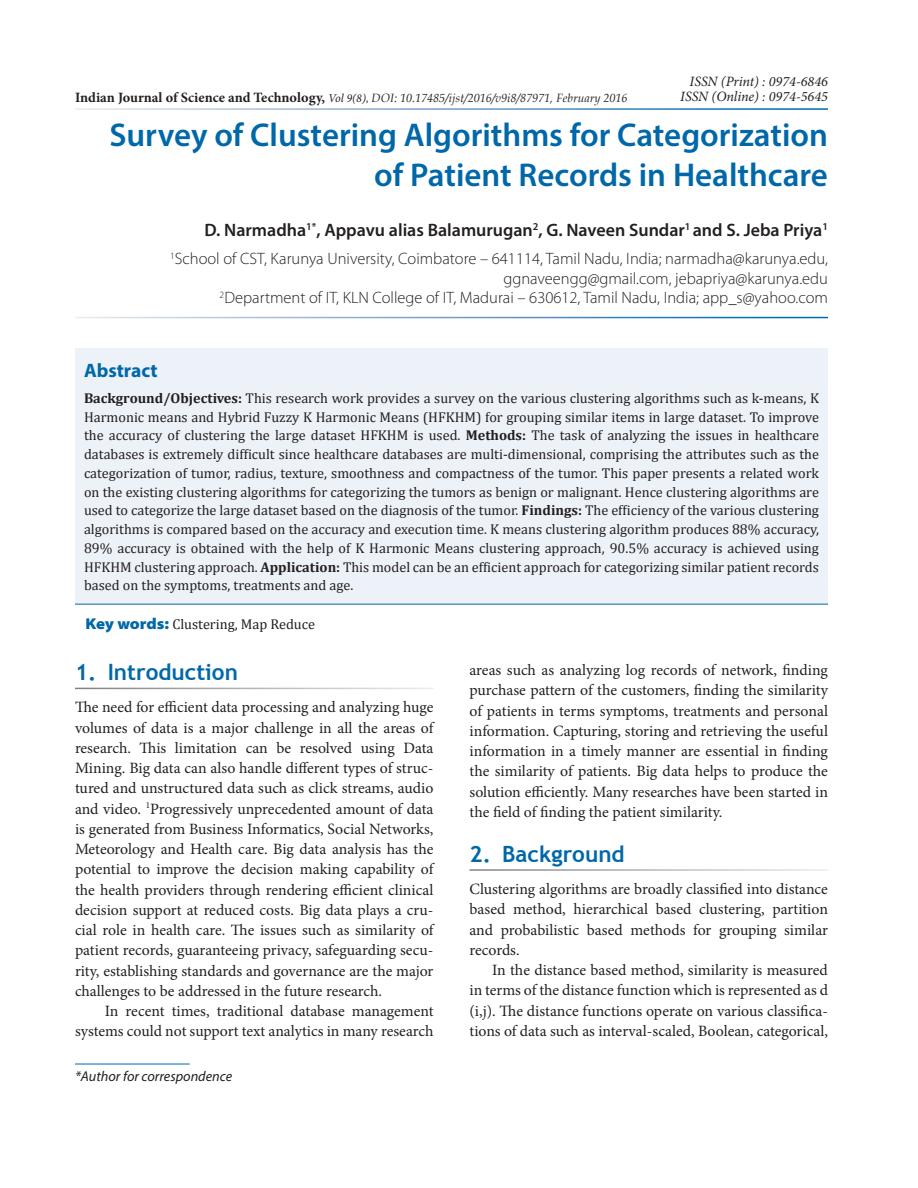
<style>
.page{position:relative;width:918px;height:1188px;background:#fff}
.page>*{position:absolute;margin:0;border:0;box-sizing:border-box;transform-origin:0 0}
.AT{font:600 33px/40.5px "Myriad Pro";color:#0068a9;text-align:right}
.t1{font:700 22.5px "Trebuchet MS";color:#0068a9}
.Abs_Head{font:700 19.5px "Myriad Pro";color:#0068a9}
.Author{font:600 18px "Myriad Pro";color:#231f20}
.Affiliation{font:300 16.5px/19.5px "Myriad Pro";color:#231f20;text-align:right}
.Text{font:15.75px/20.2px "Minion Pro";color:#231f20;text-align:justify}
.Text_Ind{font:15.75px/20.2px "Minion Pro";color:#231f20;text-align:justify}
.Abs_Text1{font:14.25px/18.8px "Cambria";color:#231f20;text-align:justify}
.t2{font:italic 14.25px "Minion Pro";color:#231f20}
.Keyword{font:14.25px "Cambria";color:#231f20}
.Footnote1{font:italic 14.25px "Myriad Pro";color:#231f20}
.t3{font:italic 12px "Book Antiqua";color:#231f20}
.s1{font-family:"Minion Pro";font-weight:700;font-style:normal;font-size:14.25px}
.s2{font-family:"Minion Pro"}
.s3{font-weight:700}
.s4{font-family:"Myriad Pro";font-weight:900;font-stretch:semi-expanded;font-size:15.75px;color:#0068a9}
</style>
<div class="page">
<div style="left:75px;top:348px;width:753px;height:256px;background:#edf2f8"></div>
<hr style="left:75px;top:604px;width:753px;height:1px;background:#0068a9">
<hr style="left:75px;top:1064px;width:115px;height:1px;background:#0068a9">
<p class="t3" style="left:75px;top:89px;width:554px"><span class="s1">Indian Journal of Science and Technology,</span> <span class="s2">Vol 9(8),</span> DOI: 10.17485/ijst/2016/v9i8/87971, February 2016</p>
<p class="t2" style="left:690px;top:72px;width:140px">ISSN (Print) : 0974-6846</p>
<p class="t2" style="left:680px;top:87px;width:149px">ISSN (Online) : 0974-5645</p>
<p class="AT" style="left:109px;top:114px;width:720px">Survey of Clustering Algorithms for Categorization of Patient Records in Healthcare</p>
<p class="Author" style="left:205px;top:218px;width:625px">D. Narmadha<sup>1*</sup>, Appavu alias Balamurugan<sup>2</sup>, G. Naveen Sundar<sup>1</sup> and S. Jeba Priya<sup>1</sup></p>
<p class="Affiliation" style="left:170px;top:249px;width:659px"><sup>1</sup>School of CST, Karunya University, Coimbatore – 641114, Tamil Nadu, India; narmadha@karunya.edu, ggnaveengg@gmail.com, jebapriya@karunya.edu<br><sup>2</sup>Department of IT, KLN College of IT, Madurai – 630612, Tamil Nadu, India; app_s@yahoo.com</p>
<p class="Abs_Head" style="left:84px;top:357px;width:75px">Abstract</p>
<p class="Abs_Text1" style="left:84px;top:388px;width:737px"><span class="s3">Background/Objectives:</span> This research work provides a survey on the various clustering algorithms such as k-means, K Harmonic means and Hybrid Fuzzy K Harmonic Means (HFKHM) for grouping similar items in large dataset. To improve the accuracy of clustering the large dataset HFKHM is used. <span class="s3">Methods:</span> The task of analyzing the issues in healthcare -databases is extremely difficult since healthcare databases are multi-dimensional, comprising the attributes such as the categorization of tumor, radius, texture, smoothness and compactness of the tumor. This paper presents a related work on the existing clustering algorithms for categorizing the tumors as benign or malignant. Hence clustering algorithms are used to categorize the large dataset based on the diagnosis of the tumor. <span class="s3">Findings:</span> The efficiency of the various clustering algorithms is compared based on the accuracy and execution time. K means clustering algorithm produces 88% accuracy, 89% accuracy is obtained with the help of K Harmonic Means clustering approach, 90.5% accuracy is achieved using HFKHM clustering approach. <span class="s3">Application:</span> This model can be an efficient approach for categorizing similar patient records based on the symptoms, treatments and age.</p>
<p class="Keyword" style="left:86px;top:616px;width:231px"><span class="s4">Key words:</span> Clustering, Map Reduce</p>
<h1 class="t1" style="left:75px;top:658px;width:164px">1. Introduction</h1>
<p class="Text" style="left:75px;top:697px;width:360px">The need for efficient data processing and analyzing huge volumes of data is a major challenge in all the areas of research. This limitation can be resolved using Data Mining. Big data can also handle different types of struc&shy;tured and unstructured data such as click streams, audio and video. <sup>1</sup>Progressively unprecedented amount of data is generated from Business Informatics, Social Networks, Meteorology and Health care. Big data analysis has the potential to improve the decision making capability of the health providers through rendering efficient clinical decision support at reduced costs. Big data plays a cru&shy;cial role in health care. The issues such as similarity of patient records, guaranteeing privacy, safeguarding secu&shy;rity, establishing standards and governance are the major challenges to be addressed in the future research.</p>
<p class="Text_Ind" style="left:75px;top:1001px;width:360px;text-align:right">In recent times, traditional database management systems could not support text analytics in many research</p>
<p class="Footnote1" style="left:75px;top:1067px;width:159px">*Author for correspondence</p>
<p class="Text_Ind" style="left:470px;top:660px;width:360px">areas such as analyzing log records of network, finding purchase pattern of the customers, finding the similarity of patients in terms symptoms, treatments and personal information. Capturing, storing and retrieving the useful information in a timely manner are essential in finding the similarity of patients. Big data helps to produce the solution efficiently. Many researches have been started in the field of finding the patient similarity.</p>
<h1 class="t1" style="left:470px;top:840px;width:157px">2. Background</h1>
<p class="Text" style="left:470px;top:879px;width:360px">Clustering algorithms are broadly classified into distance based method, hierarchical based clustering, partition and probabilistic based methods for grouping similar records.</p>
<p class="Text_Ind" style="left:470px;top:960px;width:360px;text-indent:22px">In the distance based method, similarity is measured in terms of the distance function which is represented as d (i,j). The distance functions operate on various classifica&shy;tions of data such as interval-scaled, Boolean, categorical,</p>
</div>
